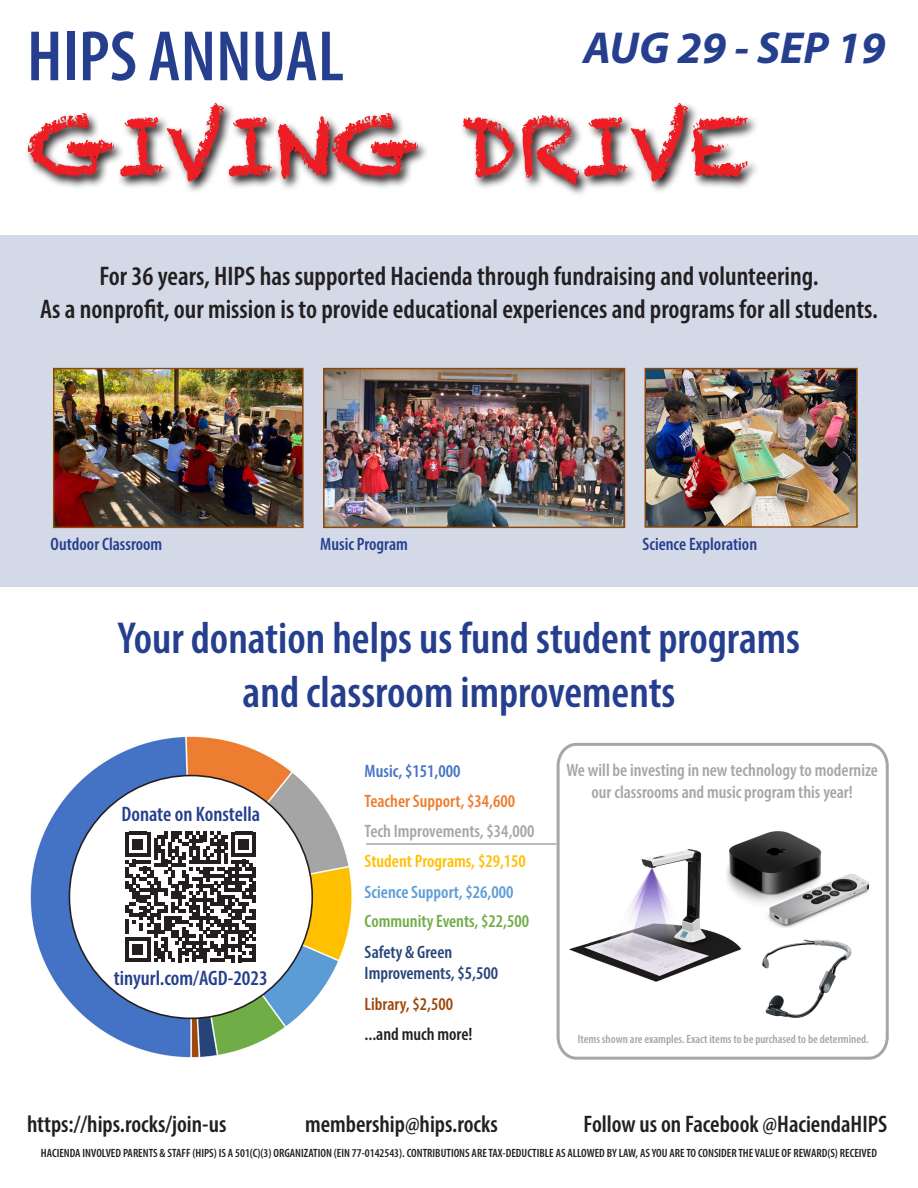
<style>
.page{position:relative;width:918px;height:1188px;background:#fff}
.page>*{position:absolute;margin:0;border:0;box-sizing:border-box;transform-origin:0 0}
.t1{font:81px "Chalkduster";color:#ee1d23}
.t2{font:600 condensed 72px "Myriad Pro";color:#253f8e}
.t3{font:600 condensed 45px "Myriad Pro";color:#253f8e}
.t4{font:italic 700 45px "Myriad Pro";color:#253f8e}
.t5{font:600 condensed 27px "Myriad Pro";color:#231f20}
.t6{font:600 condensed 24px "Myriad Pro";color:#231f20}
.t7{font:600 condensed 21px "Myriad Pro";color:#253f8e}
.t8{font:600 condensed 18px/21.6px "Myriad Pro";color:#a6a6a6;text-align:center}
.t9{font:600 condensed 18px "Myriad Pro";color:#253f8e}
.t10{font:600 condensed 18px/21.6px "Myriad Pro";color:#264578}
.t11{font:600 condensed 18px "Myriad Pro";color:#70ad47}
.t12{font:600 condensed 18px "Myriad Pro";color:#ffbf00}
.t13{font:600 condensed 18px "Myriad Pro";color:#5c9cd6}
.t14{font:600 condensed 18px "Myriad Pro";color:#ed7d30}
.t15{font:600 condensed 18px "Myriad Pro";color:#231f20}
.t16{font:600 condensed 18px "Myriad Pro";color:#9e470d}
.t17{font:600 condensed 18px "Myriad Pro";color:#4573c4}
.t18{font:600 condensed 12px "Myriad Pro";color:#231f20}
.t19{font:600 condensed 12px "Myriad Pro";color:#a6a6a6}
</style>
<div class="page">
<svg style="left:556px;top:742px;width:333px;height:318px"></svg>
<hr style="left:366px;top:843px;width:190px;height:2px;background:#a6a6a6">
<img style="left:569px;top:838px;width:173px;height:146px">
<img style="left:726px;top:807px;width:149px;height:121px">
<img style="left:728px;top:931px;width:153px;height:99px">
<img style="left:30px;top:736px;width:322px;height:322px">
<div style="left:69px;top:776px;width:243px;height:242px;background:#fff;border-radius:50%"></div>
<svg style="left:126px;top:832px;width:130px;height:130px"></svg>
<hr style="left:253px;top:945px;width:3px;height:17px;background:#231f20">
<div style="left:0;top:235px;width:918px;height:352px;background:#d4d9e8"></div>
<img style="left:648px;top:371px;width:207px;height:154px">
<div style="left:645px;top:368px;width:213px;height:160px;border:2px solid #8f4708"></div>
<img style="left:326px;top:371px;width:296px;height:154px">
<div style="left:323px;top:368px;width:302px;height:160px;border:2px solid #8f4708"></div>
<img style="left:56px;top:371px;width:245px;height:154px">
<div style="left:53px;top:368px;width:251px;height:160px;border:2px solid #8f4708"></div>
<svg style="left:27px;top:104px;width:729px;height:91px"></svg>
<p class="t2" style="left:27px;top:12px;width:319px">HIPS ANNUAL</p>
<p class="t4" style="left:583px;top:18px;width:304px">AUG 29 - SEP 19</p>
<p class="t1" style="left:27px;top:99px;width:724px">GIVING DRIVE</p>
<p class="t5" style="left:99px;top:260px;width:721px">For 36 years, HIPS has supported Hacienda through fundraising and volunteering.</p>
<p class="t5" style="left:40px;top:292px;width:839px">As a nonprofit, our mission is to provide educational experiences and programs for all students.</p>
<p class="t9" style="left:51px;top:533px;width:113px">Outdoor Classroom</p>
<p class="t9" style="left:320px;top:533px;width:89px">Music Program</p>
<p class="t9" style="left:642px;top:533px;width:116px">Science Exploration</p>
<p class="t3" style="left:118px;top:610px;width:684px">Your donation helps us fund student programs</p>
<p class="t3" style="left:243px;top:664px;width:434px">and classroom improvements</p>
<p class="t7" style="left:121px;top:802px;width:140px">Donate on Konstella</p>
<p class="t7" style="left:114px;top:965px;width:155px">tinyurl.com/AGD-2023</p>
<p class="t17" style="left:365px;top:760px;width:97px">Music, $151,000</p>
<p class="t14" style="left:365px;top:790px;width:152px">Teacher Support, $34,600</p>
<p class="t8" style="left:365px;top:820px;width:171px">Tech Improvements, $34,000</p>
<p class="t12" style="left:365px;top:850px;width:163px">Student Programs, $29,150</p>
<p class="t13" style="left:365px;top:881px;width:150px">Science Support, $26,000</p>
<p class="t11" style="left:365px;top:910px;width:166px">Community Events, $22,500</p>
<p class="t10" style="left:365px;top:941px;width:135px">Safety &amp; Green<br>Improvements, $5,500</p>
<p class="t16" style="left:365px;top:992px;width:90px">Library, $2,500</p>
<p class="t15" style="left:365px;top:1023px;width:109px">...and much more!</p>
<p class="t8" style="left:566px;top:759px;width:313px">We will be investing in new technology to modernize our classrooms and music program this year!</p>
<p class="t19" style="left:578px;top:1032px;width:292px">Items shown are examples. Exact items to be purchased to be determined.</p>
<p class="t6" style="left:27px;top:1109px;width:201px">https://hips.rocks/join-us</p>
<p class="t6" style="left:305px;top:1109px;width:194px">membership@hips.rocks</p>
<p class="t6" style="left:584px;top:1109px;width:305px">Follow us on Facebook @HaciendaHIPS</p>
<p class="t18" style="left:41px;top:1146px;width:838px">HACIENDA INVOLVED PARENTS &amp; STAFF (HIPS) IS A 501(C)(3) ORGANIZATION (EIN 77-0142543). CONTRIBUTIONS ARE TAX-DEDUCTIBLE AS ALLOWED BY LAW, AS YOU ARE TO CONSIDER THE VALUE OF REWARD(S) RECEIVED</p>
</div>
